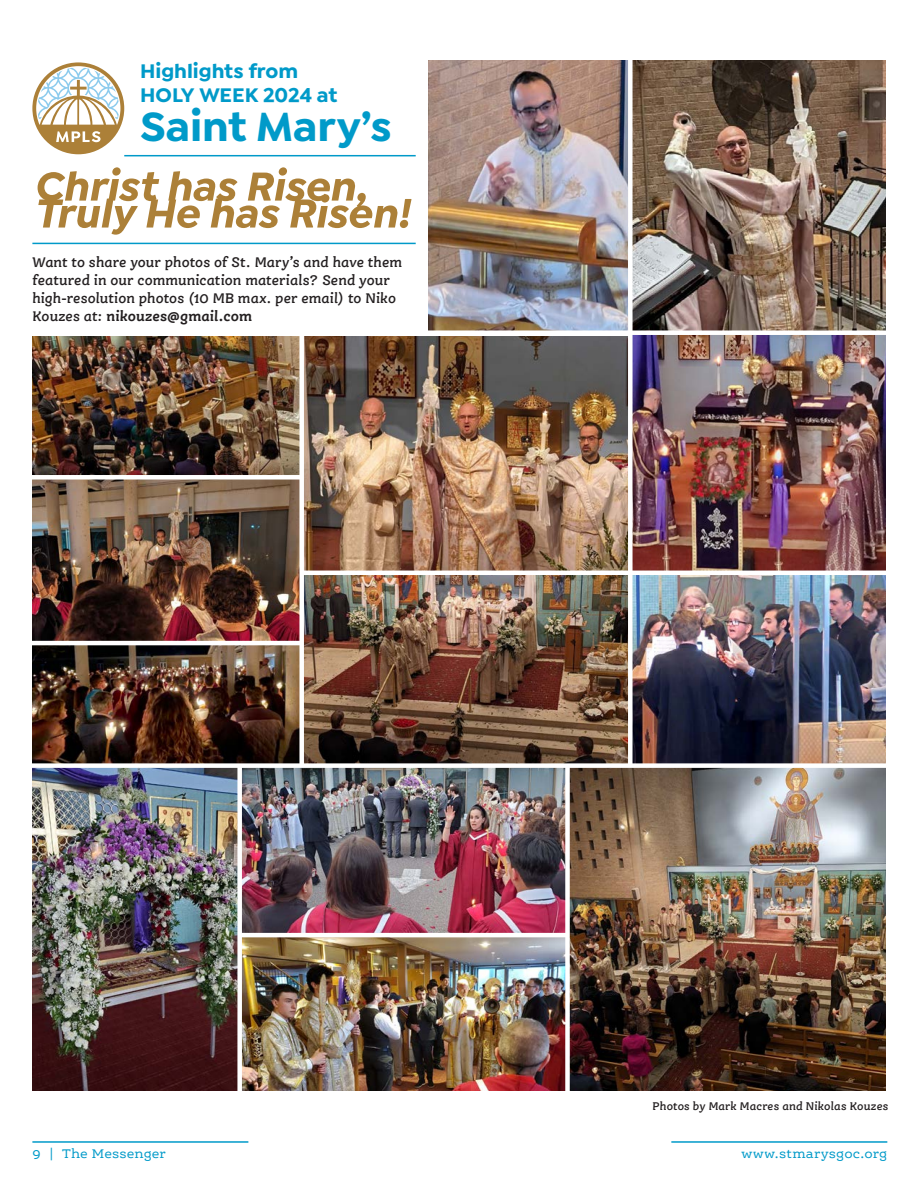
<style>
.page{position:relative;width:918px;height:1188px;background:#fff}
.page>*{position:absolute;margin:0;border:0;box-sizing:border-box;transform-origin:0 0}
.Headlines{font:700 43.5px "Isidora Sans";letter-spacing:-.005em;color:#009ac9}
.Headlines-2{font:700 21px "Isidora Sans";color:#009ac9}
.t1{font:italic 600 15px/18px "Ernestine Pro";color:#231f20}
.t2{font:13.5px "Ernestine Pro";letter-spacing:.005em;color:#009ac9}
.t3{font:italic 600 12px "Ernestine Pro";letter-spacing:.01em;color:#231f20}
.s1{font-weight:700}
</style>
<div class="page">
<hr style="left:32px;top:1141px;width:216px;height:2px;background:#009ac9">
<hr style="left:671px;top:1141px;width:216px;height:2px;background:#009ac9">
<img style="left:633px;top:575px;width:253px;height:188px">
<img style="left:428px;top:60px;width:200px;height:270px">
<img style="left:304px;top:575px;width:324px;height:188px">
<img style="left:32px;top:337px;width:267px;height:138px">
<img style="left:32px;top:480px;width:267px;height:161px">
<img style="left:32px;top:645px;width:267px;height:118px">
<img style="left:242px;top:768px;width:323px;height:165px">
<img style="left:570px;top:768px;width:316px;height:323px">
<img style="left:633px;top:335px;width:253px;height:236px">
<img style="left:242px;top:937px;width:323px;height:154px">
<img style="left:32px;top:768px;width:205px;height:323px">
<img style="left:633px;top:60px;width:253px;height:270px">
<img style="left:304px;top:337px;width:324px;height:234px">
<svg style="left:32px;top:62px;width:92px;height:92px"></svg>
<svg style="left:38px;top:167px;width:374px;height:68px"></svg>
<hr style="left:124px;top:155px;width:292px;height:1px;background:#009ac9">
<hr style="left:32px;top:243px;width:384px;height:1px;background:#009ac9">
<p class="Headlines-2" style="left:140px;top:58px;width:159px">Highlights from</p>
<p class="Headlines-2" style="left:140px;top:82px;width:199px">HOLY WEEK 2024 at</p>
<p class="Headlines" style="left:140px;top:100px;width:253px">Saint Mary’s</p>
<p class="t1" style="left:32px;top:252px;width:371px">Want to share your photos of St. Mary’s and have them featured in our communication materials? Send your high-resolution photos (10 MB max. per email) to Niko Kouzes at: <span class="s1">nikouzes@gmail.com</span></p>
<p class="t3" style="left:653px;top:1099px;width:237px">Photos by Mark Macres and Nikolas Kouzes</p>
<p class="t2" style="left:32px;top:1145px;width:135px">9 | The Messenger</p>
<p class="t2" style="left:742px;top:1145px;width:147px">www.stmarysgoc.org</p>
</div>
